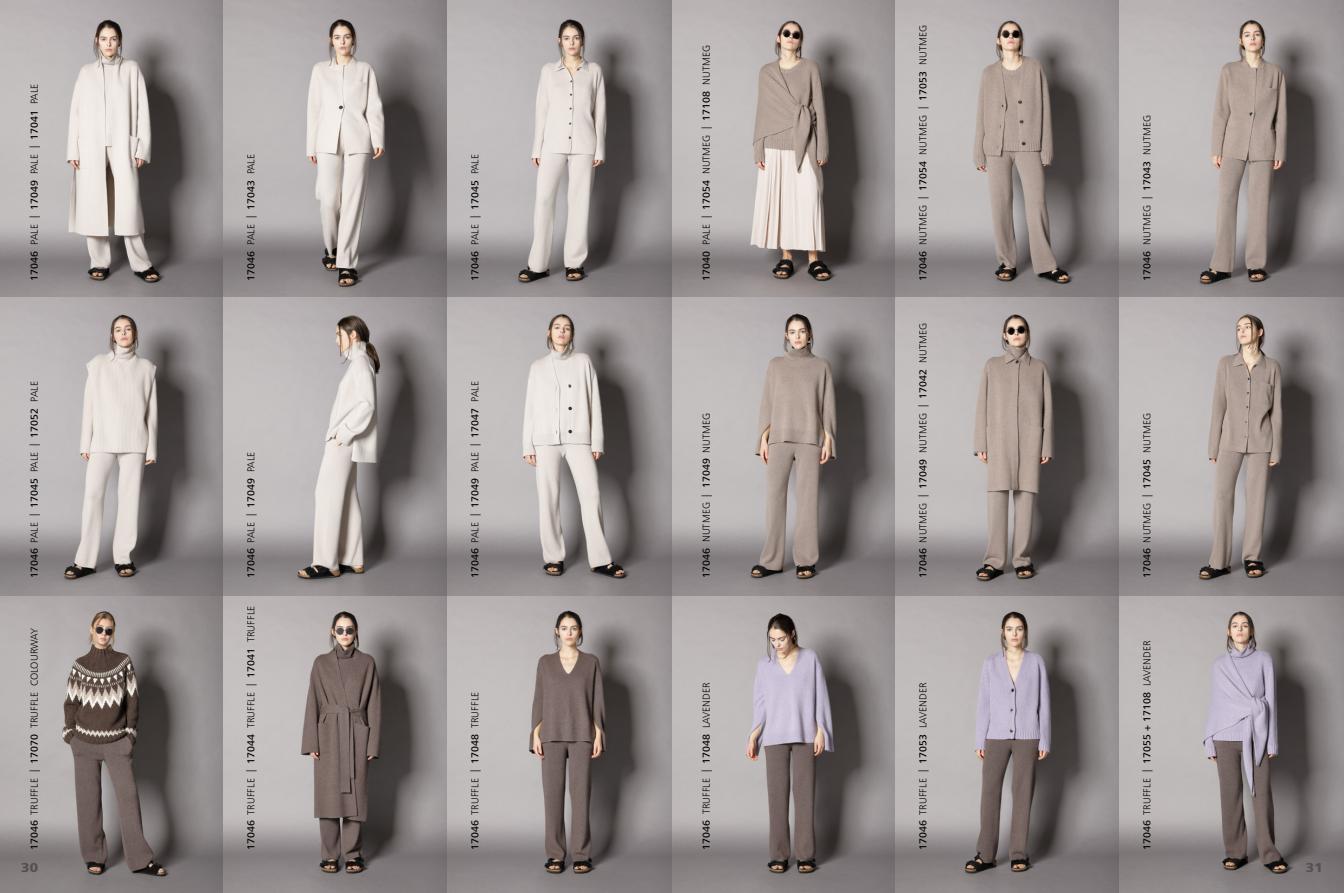
<style>
.page{position:relative;width:1344px;height:893px;background:#fff}
.page>*{position:absolute;margin:0;border:0;box-sizing:border-box;transform-origin:0 0}
.t1{font:800 13.5px "Frutiger Next LT";color:#55524e}
.t2{font:300 10.5px "Frutiger Next LT";letter-spacing:.01em;color:#000}
.t3{font:500 10.5px "Frutiger Next LT";letter-spacing:.01em;color:#000}
.s1{font-weight:300}
.s2{font-weight:500}
</style>
<div class="page">
<img style="left:0;top:0;width:1344px;height:893px">
<p class="t3" style="left:28px;top:281px;width:199px;rotate:-90deg">17046 <span class="s1">PALE |</span> 17049 <span class="s1">PALE |</span> 17041 <span class="s1">PALE</span></p>
<p class="t3" style="left:28px;top:578px;width:199px;rotate:-90deg">17046 <span class="s1">PALE |</span> 17045 <span class="s1">PALE |</span> 17052 <span class="s1">PALE</span></p>
<p class="t2" style="left:28px;top:850px;width:224px;rotate:-90deg"><span class="s2">17046</span> TRUFFLE | <span class="s2">17070</span> TRUFFLE COLOURWAY</p>
<p class="t3" style="left:245px;top:281px;width:128px;rotate:-90deg">17046 <span class="s1">PALE |</span> 17043 <span class="s1">PALE</span></p>
<p class="t3" style="left:469px;top:281px;width:128px;rotate:-90deg">17046 <span class="s1">PALE |</span> 17045 <span class="s1">PALE</span></p>
<p class="t3" style="left:245px;top:578px;width:128px;rotate:-90deg">17046 <span class="s1">PALE |</span> 17049 <span class="s1">PALE</span></p>
<p class="t3" style="left:469px;top:578px;width:199px;rotate:-90deg">17046 <span class="s1">PALE |</span> 17049 <span class="s1">PALE |</span> 17047 <span class="s1">PALE</span></p>
<p class="t2" style="left:700px;top:281px;width:237px;rotate:-90deg"><span class="s2">17040</span> PALE | <span class="s2">17054</span> NUTMEG | <span class="s2">17108</span> NUTMEG</p>
<p class="t2" style="left:700px;top:578px;width:167px;rotate:-90deg"><span class="s2">17046</span> NUTMEG | <span class="s2">17049</span> NUTMEG</p>
<p class="t2" style="left:917px;top:281px;width:257px;rotate:-90deg"><span class="s2">17046</span> NUTMEG | <span class="s2">17054</span> NUTMEG | <span class="s2">17053</span> NUTMEG</p>
<p class="t2" style="left:917px;top:578px;width:257px;rotate:-90deg"><span class="s2">17046</span> NUTMEG | <span class="s2">17049</span> NUTMEG | <span class="s2">17042</span> NUTMEG</p>
<p class="t2" style="left:245px;top:850px;width:246px;rotate:-90deg"><span class="s2">17046</span> TRUFFLE | <span class="s2">17044</span> TRUFFLE | <span class="s2">17041</span> TRUFFLE</p>
<p class="t2" style="left:469px;top:850px;width:160px;rotate:-90deg"><span class="s2">17046</span> TRUFFLE | <span class="s2">17048</span> TRUFFLE</p>
<p class="t2" style="left:700px;top:850px;width:170px;rotate:-90deg"><span class="s2">17046</span> TRUFFLE | <span class="s2">17048</span> LAVENDER</p>
<p class="t2" style="left:917px;top:850px;width:169px;rotate:-90deg"><span class="s2">17046</span> TRUFFLE | <span class="s2">17053</span> LAVENDER</p>
<p class="t2" style="left:1141px;top:281px;width:167px;rotate:-90deg"><span class="s2">17046</span> NUTMEG | <span class="s2">17043</span> NUTMEG</p>
<p class="t2" style="left:1141px;top:578px;width:167px;rotate:-90deg"><span class="s2">17046</span> NUTMEG | <span class="s2">17045</span> NUTMEG</p>
<p class="t3" style="left:1141px;top:850px;width:212px;rotate:-90deg">17046 <span class="s1">TRUFFLE |</span> 17055 + 17108 <span class="s1">LAVENDER</span></p>
<p class="t1" style="left:21px;top:859px;width:18px">30</p>
<p class="t1" style="left:1305px;top:859px;width:18px">31</p>
</div>
